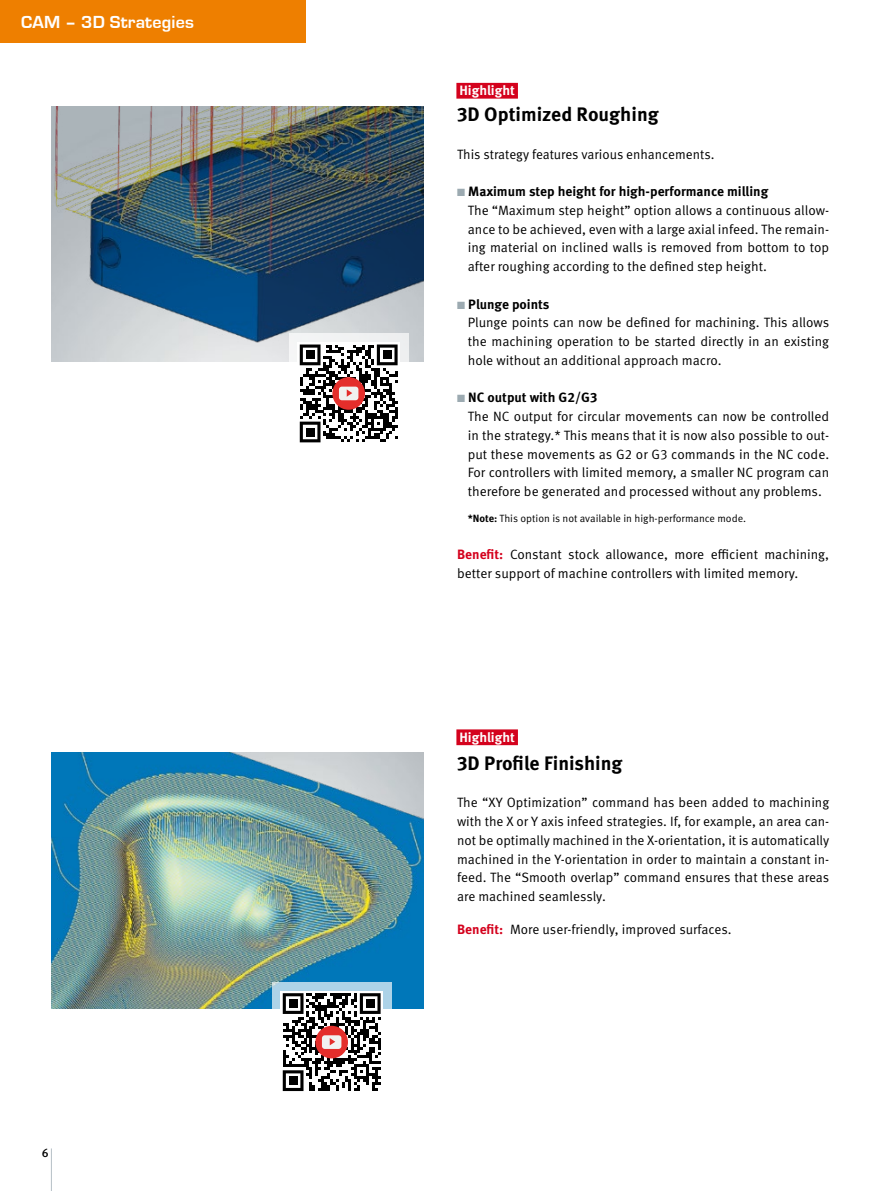
<style>
.page{position:relative;width:893px;height:1191px;background:#fff}
.page>*{position:absolute;margin:0;border:0;box-sizing:border-box;transform-origin:0 0}
.t1{font:700 19.5px "Meta Pro";color:#000}
.t2{font:700 18px "Eurostile T";letter-spacing:.01em;color:#fff}
.t3{font:13.5px/18.8px "Meta Pro";color:#000}
.t4{font:700 13.5px "Meta Pro";color:#fff}
.t5{font:500 12px "Meta Pro";color:#000}
.t6{font:10.5px "Meta Pro";color:#000}
.s1{color:#9caab1}
.s2{font-weight:700}
.s3{font-weight:700;color:#d4021d}
</style>
<div class="page">
<hr style="left:51px;top:1148px;width:1px;height:43px;background:#b6c0c6">
<div style="left:0;top:0;width:306px;height:43px;background:#ee7f00"></div>
<img style="left:51px;top:753px;width:372px;height:255px">
<img style="left:51px;top:106px;width:372px;height:255px">
<div style="left:456px;top:83px;width:62px;height:16px;background:#d4021d"></div>
<div style="left:456px;top:729px;width:62px;height:16px;background:#d4021d"></div>
<div style="left:289px;top:334px;width:119px;height:119px;background:linear-gradient(to right,#fbfbfb,#f8f8f9)"></div>
<svg style="left:272px;top:982px;width:119px;height:27px"></svg>
<svg style="left:298px;top:342px;width:102px;height:102px"></svg>
<svg style="left:300px;top:344px;width:98px;height:98px"></svg>
<div style="left:281px;top:991px;width:102px;height:102px;background:linear-gradient(to right,#f5f5f5,#fff)"></div>
<svg style="left:283px;top:993px;width:98px;height:98px"></svg>
<h2 class="t2" style="left:21px;top:12px;width:174px">CAM – 3D Strategies</h2>
<p class="t5" style="left:42px;top:1145px;width:8px">6</p>
<p class="t4" style="left:459px;top:82px;width:57px">Highlight</p>
<h1 class="t1" style="left:457px;top:102px;width:203px">3D Optimized Roughing</h1>
<p class="t3" style="left:457px;top:145px;width:259px">This strategy features various enhancements.</p>
<p class="t3" style="left:468px;top:182px;width:363px;text-indent:-11px"><span class="s1">■</span> <span class="s2">Maximum step height for high-performance milling<br></span>The “Maximum step height” option allows a continuous allow&shy;ance to be achieved, even with a large axial infeed. The remain&shy;ing material on inclined walls is removed from bottom to top after roughing according to the defined step height.</p>
<p class="t3" style="left:468px;top:295px;width:363px;text-indent:-11px"><span class="s1">■</span> <span class="s2">Plunge points<br></span>Plunge points can now be defined for machining. This allows the machining operation to be started directly in an existing hole without an additional approach macro.</p>
<p class="t3" style="left:468px;top:388px;width:363px;text-indent:-11px"><span class="s1">■</span> <span class="s2">NC output with G2/G3<br></span>The NC output for circular movements can now be controlled in the strategy.* This means that it is now also possible to out&shy;put these movements as G2 or G3 commands in the NC code.<br>For controllers with limited memory, a smaller NC program can therefore be generated and processed without any problems.</p>
<p class="t6" style="left:468px;top:512px;width:280px"><span class="s2">*Note:</span> This option is not available in high-performance mode.</p>
<p class="t3" style="left:457px;top:545px;width:374px"><span class="s3">Benefit:</span> Constant stock allowance, more efficient machining, better support of machine controllers with limited memory.</p>
<p class="t4" style="left:459px;top:728px;width:57px">Highlight</p>
<h1 class="t1" style="left:457px;top:750px;width:167px">3D Profile Finishing</h1>
<p class="t3" style="left:457px;top:793px;width:374px;text-align:justify">The “XY Optimization” command has been added to machining with the X or Y axis infeed strategies. If, for example, an area can&shy;not be optimally machined in the X-orientation, it is automatically machined in the Y-orientation in order to maintain a constant in&shy;feed. The “Smooth overlap” command ensures that these areas are machined seamlessly.</p>
<p class="t3" style="left:457px;top:920px;width:276px"><span class="s3">Benefit:</span> More user-friendly, improved surfaces.</p>
</div>
